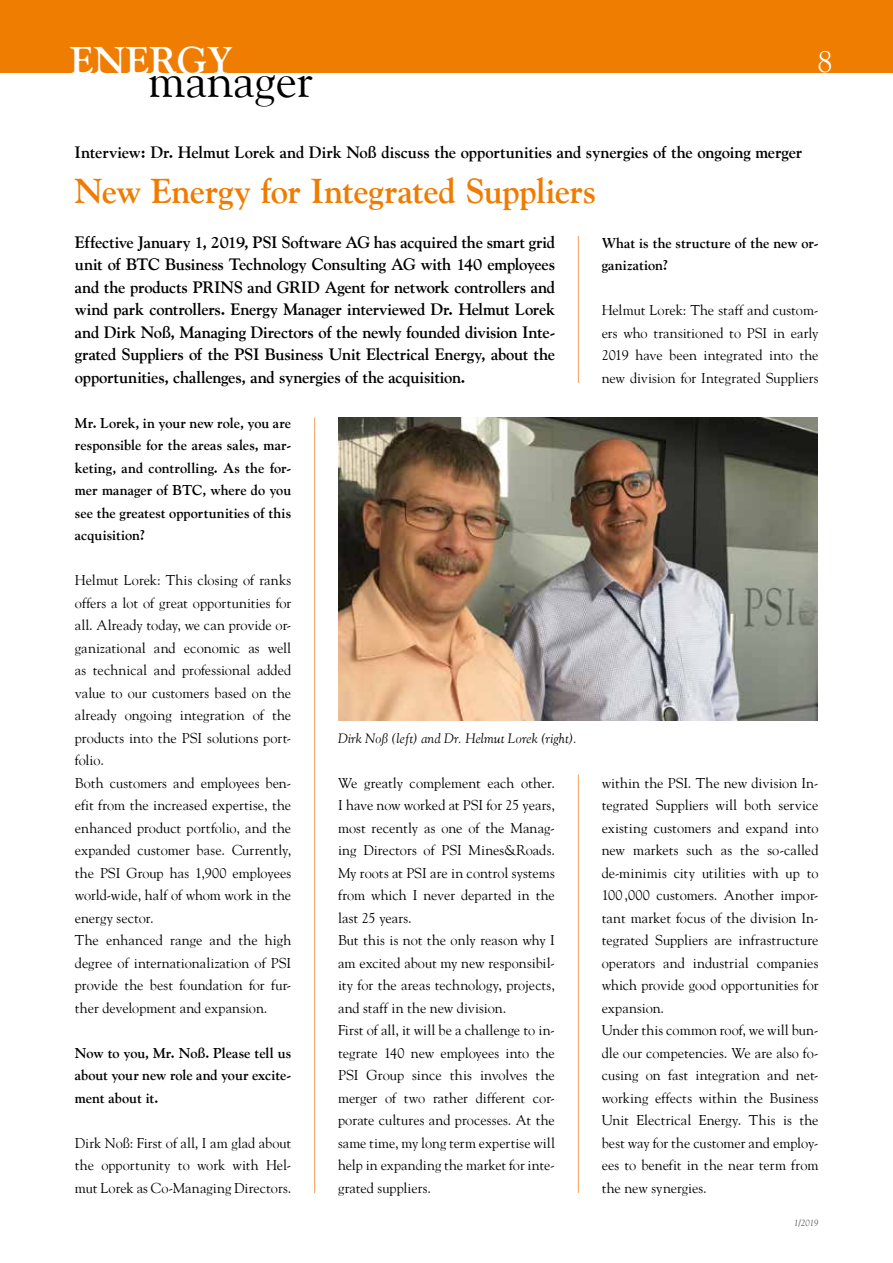
<style>
.page{position:relative;width:893px;height:1263px;background:#fff}
.page>*{position:absolute;margin:0;border:0;box-sizing:border-box;transform-origin:0 0}
.t1{font:47.85px "Goudy";color:#000}
.t2{font:700 38.55px "Goudy";color:#fff}
.t3{font:700 34.5px "Goudy";letter-spacing:-.015em;color:#ef7c00}
.t4{font:30px "Goudy";color:#fff}
.t5{font:700 16.5px/22.5px "Goudy";letter-spacing:-.015em;color:#000;text-align:justify}
.t6{font:14.25px/22.5px "Goudy";color:#000}
.t7{font:700 14.25px/22.5px "Goudy";letter-spacing:-.005em;color:#000;text-align:justify}
.t8{font:italic 13.5px "Goudy";letter-spacing:.015em;color:#000}
.t9{font:italic 9px "Goudy";color:#565655}
</style>
<div class="page">
<div style="left:0;top:0;width:893px;height:72px;background:#ef7d02"></div>
<img style="left:338px;top:417px;width:480px;height:303px">
<hr style="left:314px;top:417px;width:1px;height:776px;background:#f49e57">
<hr style="left:578px;top:775px;width:1px;height:418px;background:#f49e57">
<hr style="left:578px;top:236px;width:1px;height:147px;background:#f49e57">
<h2 class="t2" style="left:70px;top:38px;width:164px">ENERGY</h2>
<h1 class="t1" style="left:148px;top:51px;width:166px">manager</h1>
<p class="t5" style="left:74px;top:141px;width:729px">Interview: Dr. Helmut Lorek and Dirk Noß discuss the opportunities and synergies of the ongoing merger</p>
<h3 class="t3" style="left:74px;top:170px;width:523px">New Energy for Integrated Suppliers</h3>
<h3 class="t4" style="left:817px;top:43px;width:16px">8</h3>
<p class="t5" style="left:75px;top:231px;width:482px">Effective January 1, 2019, PSI Software AG has acquired the smart grid unit of BTC Business Technology Consulting AG with 140 employees and the products PRINS and GRID Agent for network controllers and wind park controllers. Energy Manager interviewed Dr. Helmut Lorek and Dirk Noß, Managing Directors of the newly founded division Inte&shy;grated Suppliers of the PSI Business Unit Electrical Energy, about the opportunities, challenges, and synergies of the acquisition.</p>
<p class="t7" style="left:75px;top:411px;width:218px">Mr. Lorek, in your new role, you are responsible for the areas sales, mar&shy;keting, and controlling. As the for&shy;mer manager of BTC, where do you see the greatest opportunities of this acquisition?</p>
<p class="t6" style="left:75px;top:569px;width:218px">Helmut Lorek: This closing of ranks offers a lot of great opportunities for all. Already today, we can provide or&shy;ganizational and economic as well as technical and professional added value to our customers based on the already ongoing integration of the products into the PSI solutions port&shy;folio.<br>Both customers and employees ben&shy;efit from the increased expertise, the enhanced product portfolio, and the expanded customer base. Currently, the PSI Group has 1,900 employees world-wide, half of whom work in the energy sector.<br>The enhanced range and the high degree of internationalization of PSI provide the best foundation for fur&shy;ther development and expansion.</p>
<p class="t7" style="left:75px;top:1041px;width:218px">Now to you, Mr. Noß. Please tell us about your new role and your excite&shy;ment about it.</p>
<p class="t6" style="left:75px;top:1131px;width:218px;text-align:justify">Dirk Noß: First of all, I am glad about the opportunity to work with Hel&shy;mut Lorek as Co-Managing Directors.</p>
<p class="t8" style="left:338px;top:730px;width:240px">Dirk Noß (left) and Dr. Helmut Lorek (right).</p>
<p class="t6" style="left:338px;top:771px;width:218px">We greatly complement each other.<br>I have now worked at PSI for 25 years, most recently as one of the Manag&shy;ing Directors of PSI Mines&amp;Roads.<br>My roots at PSI are in control systems from which I never departed in the last 25 years.<br>But this is not the only reason why I am excited about my new responsibil&shy;ity for the areas technology, projects, and staff in the new division.<br>First of all, it will be a challenge to in&shy;tegrate 140 new employees into the PSI Group since this involves the merger of two rather different cor&shy;porate cultures and processes. At the same time, my long term expertise will help in expanding the market for inte&shy;grated suppliers.</p>
<p class="t7" style="left:602px;top:231px;width:218px">What is the structure of the new or&shy;ganization?</p>
<p class="t6" style="left:602px;top:299px;width:218px;text-align:justify">Helmut Lorek: The staff and custom&shy;ers who transitioned to PSI in early 2019 have been integrated into the new division for Integrated Suppliers</p>
<p class="t6" style="left:602px;top:771px;width:218px">within the PSI. The new division In&shy;tegrated Suppliers will both service existing customers and expand into new markets such as the so-called de-minimis city utilities with up to 100,000 customers. Another impor&shy;tant market focus of the division In&shy;tegrated Suppliers are infrastructure operators and industrial companies which provide good opportunities for expansion.<br>Under this common roof, we will bun&shy;dle our competencies. We are also fo&shy;cusing on fast integration and net&shy;working effects within the Business Unit Electrical Energy. This is the best way for the customer and employ&shy;ees to benefit in the near term from the new synergies.</p>
<p class="t9" style="left:794px;top:1217px;width:26px">1/2019</p>
</div>
